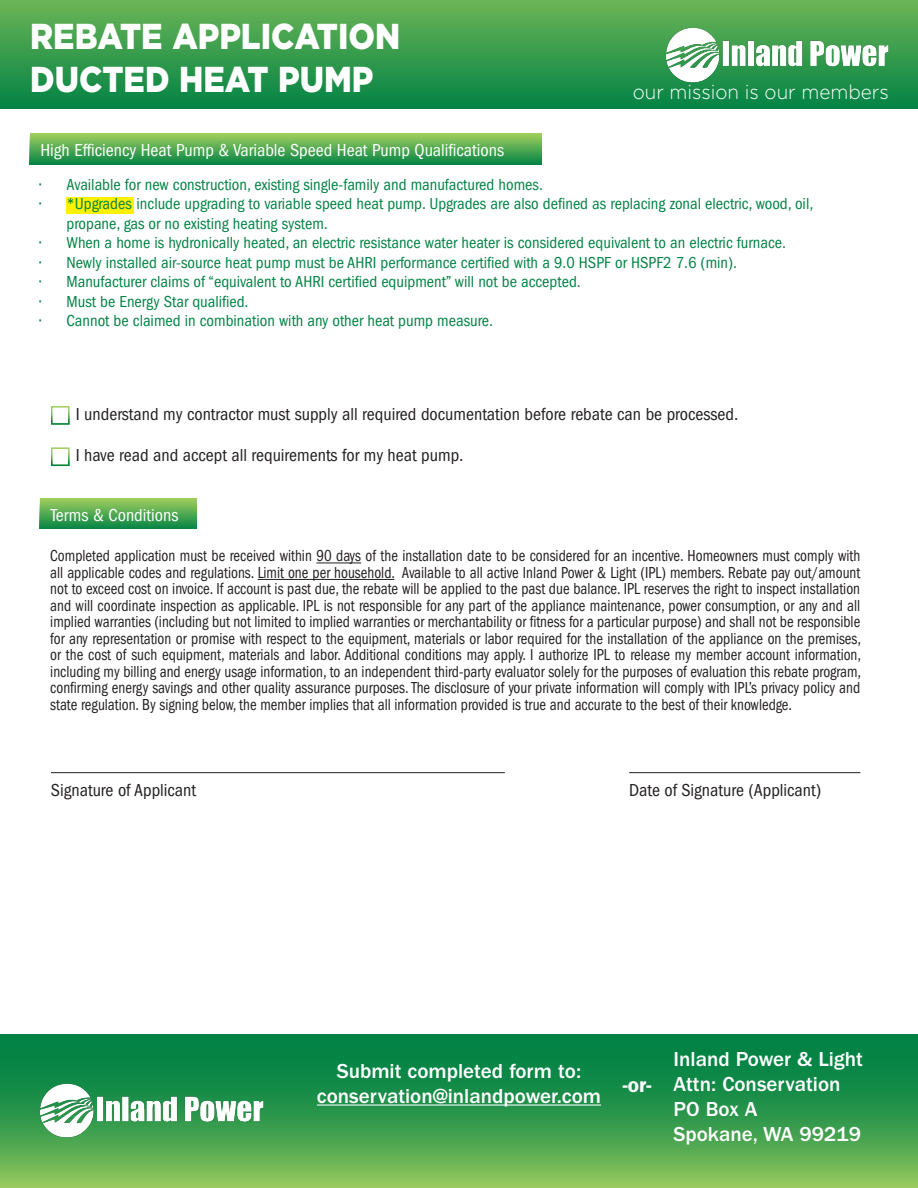
<style>
.page{position:relative;width:918px;height:1188px;background:#fff}
.page>*{position:absolute;margin:0;border:0;box-sizing:border-box;transform-origin:0 0}
.t1{font:900 36px "Gotham";color:#fff;scale:.89 1}
.t2{font:500 21px "ITC Franklin Gothic Std";color:#fff}
.t3{font:600 21px "ITC Franklin Gothic Std";color:#fff}
.t4{font:300 19.95px "Gotham";color:#fff;scale:.95 1}
.t5{font:condensed 18px "Franklin Gothic";color:#231f20}
.t6{font:condensed 18px "Franklin Gothic";color:#fff}
.t7{font:condensed 16.5px/16.5px "Franklin Gothic";color:#231f20;text-align:justify;scale:.91 1}
.t8{font:condensed 16.5px/19.5px "Franklin Gothic";color:#038345}
</style>
<div class="page">
<svg style="left:0;top:1034px;width:918px;height:154px;background:#369b4d"></svg>
<hr style="left:317px;top:1105px;width:284px;height:1px;background:#fff">
<div style="left:0;top:0;width:918px;height:109px;background:linear-gradient(to bottom,#6bb556,#038345)"></div>
<div style="left:29px;top:134px;width:513px;height:30px;background:linear-gradient(to bottom,#9ecd5e,#0d8846)"></div>
<div style="left:66px;top:197px;width:68px;height:16px;background:#fff101"></div>
<div style="left:40px;top:499px;width:157px;height:30px;background:linear-gradient(to bottom,#9ccd5e,#0b8746)"></div>
<hr style="left:316px;top:563px;width:45px;height:1px;background:#231f20">
<hr style="left:258px;top:579px;width:136px;height:1px;background:#231f20">
<hr style="left:51px;top:772px;width:454px;height:1px;background:#231f20">
<hr style="left:629px;top:772px;width:231px;height:1px;background:#231f20">
<div style="left:51px;top:447px;width:19px;height:19px;border:2px solid #038345"></div>
<img style="left:40px;top:1082px;width:226px;height:57px">
<img style="left:665px;top:27px;width:227px;height:56px">
<p class="t1" style="left:30px;top:11px;width:417px">REBATE APPLICATION</p>
<p class="t1" style="left:30px;top:55px;width:387px">DUCTED HEAT PUMP</p>
<p class="t4" style="left:633px;top:79px;width:271px">our mission is our members</p>
<p class="t6" style="left:40px;top:140px;width:465px">High Efficiency Heat Pump &amp; Variable Speed Heat Pump Qualifications</p>
<p class="t8" style="left:40px;top:175px;width:505px">• Available for new construction, existing single-family and manufactured homes.</p>
<p class="t8" style="left:40px;top:194px;width:3px">•</p>
<p class="t8" style="left:66px;top:194px;width:748px">*Upgrades include upgrading to variable speed heat pump. Upgrades are also defined as replacing zonal electric, wood, oil, propane, gas or no existing heating system.</p>
<p class="t8" style="left:40px;top:233px;width:748px">• When a home is hydronically heated, an electric resistance water heater is considered equivalent to an electric furnace.</p>
<p class="t8" style="left:40px;top:253px;width:699px">• Newly installed air-source heat pump must be AHRI performance certified with a 9.0 HSPF or HSPF2 7.6 (min).</p>
<p class="t8" style="left:40px;top:272px;width:543px">• Manufacturer claims of “equivalent to AHRI certified equipment” will not be accepted.</p>
<p class="t8" style="left:40px;top:292px;width:211px">• Must be Energy Star qualified.</p>
<p class="t8" style="left:40px;top:311px;width:455px">• Cannot be claimed in combination with any other heat pump measure.</p>
<p class="t5" style="left:76px;top:404px;width:664px">I understand my contractor must supply all required documentation before rebate can be processed.</p>
<p class="t5" style="left:76px;top:445px;width:389px">I have read and accept all requirements for my heat pump.</p>
<p class="t6" style="left:51px;top:505px;width:129px">Terms &amp; Conditions</p>
<p class="t7" style="left:50px;top:548px;width:893px">Completed application must be received within 90 days of the installation date to be considered for an incentive. Homeowners must comply with all applicable codes and regulations. Limit one per household. Available to all active Inland Power &amp; Light (IPL) members. Rebate pay out/amount not to exceed cost on invoice. If account is past due, the rebate will be applied to the past due balance. IPL reserves the right to inspect installation and will coordinate inspection as applicable. IPL is not responsible for any part of the appliance maintenance, power consumption, or any and all implied warranties (including but not limited to implied warranties or merchantability or fitness for a particular purpose) and shall not be responsible for any representation or promise with respect to the equipment, materials or labor required for the installation of the appliance on the premises, or the cost of such equipment, materials and labor. Additional conditions may apply. I authorize IPL to release my member account information, including my billing and energy usage information, to an independent third-party evaluator solely for the purposes of evaluation this rebate program, confirming energy savings and other quality assurance purposes. The disclosure of your private information will comply with IPL’s privacy policy and state regulation. By signing below, the member implies that all information provided is true and accurate to the best of their knowledge.</p>
<p class="t5" style="left:51px;top:780px;width:147px">Signature of Applicant</p>
<p class="t5" style="left:629px;top:780px;width:194px">Date of Signature (Applicant)</p>
<p class="t2" style="left:337px;top:1059px;width:246px">Submit completed form to:</p>
<p class="t2" style="left:317px;top:1084px;width:286px">conservation@inlandpower.com</p>
<p class="t3" style="left:623px;top:1072px;width:30px">-or-</p>
<p class="t2" style="left:674px;top:1047px;width:191px">Inland Power &amp; Light</p>
<p class="t2" style="left:674px;top:1072px;width:169px">Attn: Conservation</p>
<p class="t2" style="left:674px;top:1097px;width:86px">PO Box A</p>
<p class="t2" style="left:674px;top:1123px;width:189px">Spokane, WA 99219</p>
</div>
